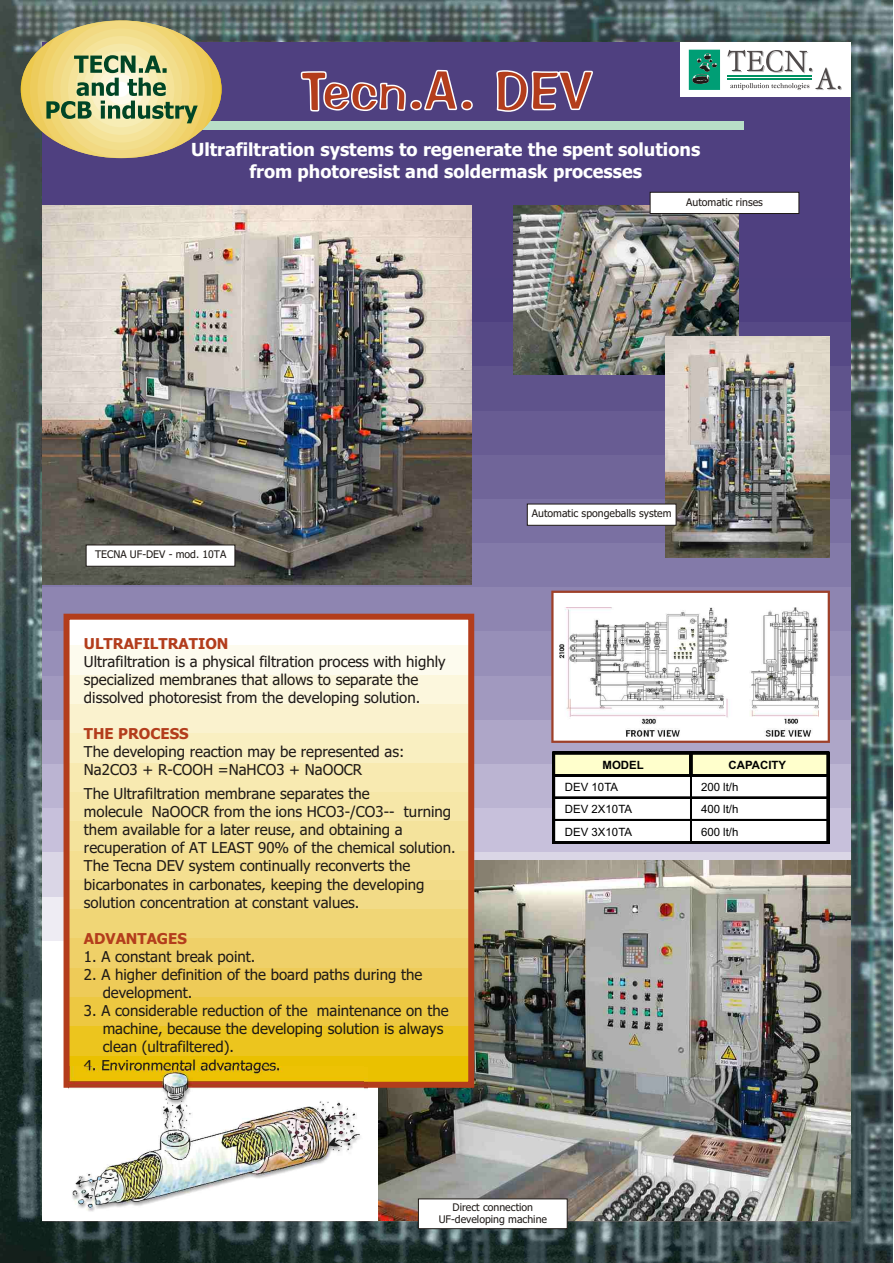
<style>
.page{position:relative;width:894px;height:1263px;background:#fff}
.page>*{position:absolute;margin:0;border:0;box-sizing:border-box;transform-origin:0 0}
.t1{font:700 18px/21.8px "Tahoma";color:#fff;text-align:center}
.t2{font:15px/18.1px "Tahoma";color:#1f1a17}
.t3{font:700 15px "Tahoma";color:#b33d1c}
.t4{font:11.4px "Arial";color:#000}
.t5{font:700 11.4px "Arial";color:#000}
.t6{font:10.5px/11.4px "Tahoma";color:#1f1a17;text-align:center}
</style>
<div class="page">
<img style="left:0;top:0;width:893px;height:1263px">
<div style="left:43px;top:43px;width:807px;height:235px;background:#4f4080"></div>
<div style="left:43px;top:985px;width:807px;height:235px;background:#fff"></div>
<img style="left:43px;top:278px;width:807px;height:707px">
<img style="left:514px;top:206px;width:225px;height:169px">
<img style="left:378px;top:861px;width:472px;height:359px">
<img style="left:43px;top:206px;width:429px;height:378px">
<img style="left:665px;top:336px;width:164px;height:222px">
<div style="left:554px;top:753px;width:137px;height:23px;background:#ffc"></div>
<div style="left:691px;top:753px;width:137px;height:23px;background:#ffc"></div>
<div style="left:554px;top:776px;width:137px;height:22px;background:#fff"></div>
<div style="left:691px;top:776px;width:137px;height:22px;background:#fff"></div>
<div style="left:554px;top:798px;width:137px;height:22px;background:#fff"></div>
<div style="left:691px;top:798px;width:137px;height:22px;background:#fff"></div>
<div style="left:554px;top:820px;width:137px;height:23px;background:#fff"></div>
<div style="left:691px;top:820px;width:137px;height:23px;background:#fff"></div>
<hr style="left:553px;top:752px;width:276px;height:1px;background:#000">
<hr style="left:553px;top:753px;width:276px;height:1px;background:#000">
<hr style="left:553px;top:754px;width:276px;height:1px;background:#000">
<hr style="left:553px;top:774px;width:276px;height:1px;background:#000">
<hr style="left:553px;top:775px;width:276px;height:1px;background:#000">
<hr style="left:553px;top:776px;width:276px;height:1px;background:#000">
<hr style="left:553px;top:797px;width:276px;height:1px;background:#000">
<hr style="left:553px;top:798px;width:276px;height:1px;background:#000">
<hr style="left:553px;top:819px;width:276px;height:1px;background:#000">
<hr style="left:553px;top:820px;width:276px;height:1px;background:#000">
<hr style="left:553px;top:841px;width:276px;height:1px;background:#000">
<hr style="left:553px;top:842px;width:276px;height:1px;background:#000">
<hr style="left:553px;top:843px;width:276px;height:1px;background:#000">
<hr style="left:553px;top:752px;width:1px;height:91px;background:#000">
<hr style="left:554px;top:752px;width:1px;height:91px;background:#000">
<svg style="left:690px;top:755px;width:3px;height:19px"></svg>
<hr style="left:690px;top:775px;width:1px;height:68px;background:#000">
<hr style="left:691px;top:775px;width:1px;height:68px;background:#000">
<hr style="left:827px;top:752px;width:1px;height:91px;background:#000">
<hr style="left:828px;top:752px;width:1px;height:91px;background:#000">
<hr style="left:829px;top:752px;width:1px;height:91px;background:#000">
<svg style="left:551px;top:591px;width:279px;height:152px"></svg>
<img style="left:559px;top:607px;width:259px;height:130px">
<svg style="left:300px;top:30px;width:294px;height:100px"></svg>
<div style="left:680px;top:43px;width:170px;height:54px;background:#fff"></div>
<svg style="left:689px;top:50px;width:31px;height:40px"></svg>
<svg style="left:728px;top:50px;width:114px;height:40px"></svg>
<hr style="left:727px;top:75px;width:85px;height:1px;background:#009161">
<hr style="left:727px;top:78px;width:85px;height:2px;background:#009161">
<div style="left:149px;top:121px;width:595px;height:8px;background:#b8dec7"></div>
<svg style="left:21px;top:20px;width:201px;height:138px;background:#b8b079"></svg>
<div style="left:650px;top:192px;width:149px;height:22px;background:#fff;border:1px solid #1f1a17"></div>
<div style="left:527px;top:504px;width:149px;height:21px;background:#fff"></div>
<div style="left:418px;top:1199px;width:149px;height:30px;background:#fff;border:1px solid #1f1a17"></div>
<img style="left:71px;top:621px;width:396px;height:460px">
<div style="left:64px;top:614px;width:410px;height:474px;border:6px solid #b33d1c"></div>
<div style="left:86px;top:545px;width:149px;height:21px;background:#fff"></div>
<img style="left:69px;top:1067px;width:295px;height:145px">
<p class="t1" style="left:191px;top:140px;width:511px">Ultrafiltration systems to regenerate the spent solutions from photoresist and soldermask processes</p>
<p class="t6" style="left:686px;top:197px;width:78px">Automatic rinses</p>
<p class="t6" style="left:95px;top:550px;width:133px">TECNA UF-DEV - mod. 10TA</p>
<p class="t3" style="left:84px;top:637px;width:146px">ULTRAFILTRATION</p>
<p class="t2" style="left:84px;top:654px;width:363px">Ultrafiltration is a physical filtration process with highly specialized membranes that allows to separate the dissolved photoresist from the developing solution.</p>
<p class="t2" style="left:84px;top:744px;width:322px">The developing reaction may be represented as:<br>Na2CO3 + R-COOH =NaHCO3 + NaOOCR</p>
<p class="t2" style="left:84px;top:786px;width:373px">The Ultrafiltration membrane separates the<br>molecule NaOOCR from the ions HCO3-/CO3-- turning them available for a later reuse, and obtaining a recuperation of AT LEAST 90% of the chemical solution.<br>The Tecna DEV system continually reconverts the bicarbonates in carbonates, keeping the developing solution concentration at constant values.</p>
<p class="t3" style="left:84px;top:728px;width:106px">THE PROCESS</p>
<p class="t3" style="left:84px;top:932px;width:104px">ADVANTAGES</p>
<p class="t2" style="left:84px;top:949px;width:173px">1. A constant break point.</p>
<p class="t2" style="left:103px;top:967px;width:321px;text-indent:-19px">2. A higher definition of the board paths during the development.</p>
<p class="t2" style="left:103px;top:1003px;width:347px;text-indent:-19px">3. A considerable reduction of the maintenance on the machine, because the developing solution is always clean (ultrafiltered).</p>
<p class="t2" style="left:84px;top:1057px;width:198px">4. Environmental advantages.</p>
<p class="t6" style="left:532px;top:508px;width:141px">Automatic spongeballs system</p>
<p class="t5" style="left:603px;top:761px;width:43px">MODEL</p>
<p class="t5" style="left:729px;top:761px;width:59px">CAPACITY</p>
<p class="t4" style="left:565px;top:783px;width:55px">DEV 10TA</p>
<p class="t4" style="left:701px;top:783px;width:39px">200 lt/h</p>
<p class="t4" style="left:565px;top:805px;width:69px">DEV 2X10TA</p>
<p class="t4" style="left:701px;top:805px;width:39px">400 lt/h</p>
<p class="t4" style="left:565px;top:827px;width:69px">DEV 3X10TA</p>
<p class="t4" style="left:701px;top:827px;width:39px">600 lt/h</p>
<p class="t6" style="left:439px;top:1203px;width:110px">Direct connection<br>UF-developing machine</p>
</div>
